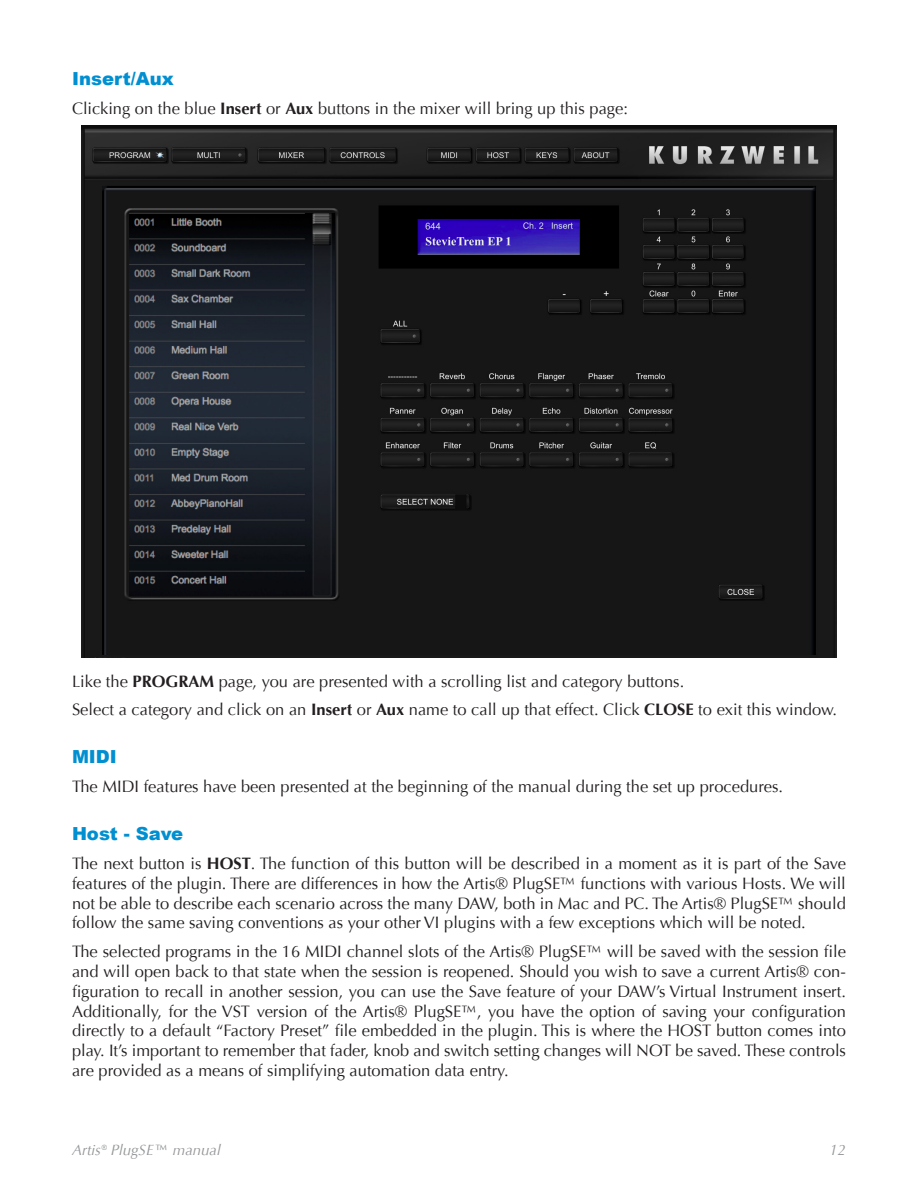
<style>
.page{position:relative;width:918px;height:1188px;background:#fff}
.page>*{position:absolute;margin:0;border:0;box-sizing:border-box;transform-origin:0 0}
.Head_2{font:900 18px "Arial";color:#008fd0}
.Body_Text{font:16.5px/19.8px "Optima";color:#231f20;text-align:justify}
.t1{font:italic 15px "Optima";color:#939598}
.s1{font-weight:700}
</style>
<div class="page">
<img style="left:82px;top:126px;width:754px;height:532px">
<p class="Head_2" style="left:72px;top:65px;width:103px">Insert/Aux</p>
<p class="Body_Text" style="left:72px;top:98px;width:558px">Clicking on the blue <span class="s1">Insert</span> or <span class="s1">Aux</span> buttons in the mixer will bring up this page:</p>
<p class="Body_Text" style="left:72px;top:671px;width:614px">Like the <span class="s1">PROGRAM</span> page, you are presented with a scrolling list and category buttons.</p>
<p class="Body_Text" style="left:72px;top:700px;width:767px">Select a category and click on an <span class="s1">Insert</span> or <span class="s1">Aux</span> name to call up that effect. Click <span class="s1">CLOSE</span> to exit this window.</p>
<p class="Head_2" style="left:72px;top:744px;width:46px">MIDI</p>
<p class="Body_Text" style="left:72px;top:777px;width:713px">The MIDI features have been presented at the beginning of the manual during the set up procedures.</p>
<p class="Head_2" style="left:72px;top:821px;width:113px">Host - Save</p>
<p class="Body_Text" style="left:72px;top:854px;width:776px">The next button is <span class="s1">HOST</span>. The function of this button will be described in a moment as it is part of the Save features of the plugin. There are differences in how the Artis® PlugSE™ functions with various Hosts. We will not be able to describe each scenario across the many DAW, both in Mac and PC. The Artis® PlugSE™ should follow the same saving conventions as your other VI plugins with a few exceptions which will be noted.</p>
<p class="Body_Text" style="left:72px;top:942px;width:776px">The selected programs in the 16 MIDI channel slots of the Artis® PlugSE™ will be saved with the session file and will open back to that state when the session is reopened. Should you wish to save a current Artis® con&shy;figuration to recall in another session, you can use the Save feature of your DAW’s Virtual Instrument insert.<br>Additionally, for the VST version of the Artis® PlugSE™, you have the option of saving your configuration directly to a default “Factory Preset” file embedded in the plugin. This is where the HOST button comes into play. It’s important to remember that fader, knob and switch setting changes will NOT be saved. These controls are provided as a means of simplifying automation data entry.</p>
<p class="t1" style="left:72px;top:1141px;width:150px">Artis® PlugSE™ manual</p>
<p class="t1" style="left:829px;top:1141px;width:18px">12</p>
</div>
